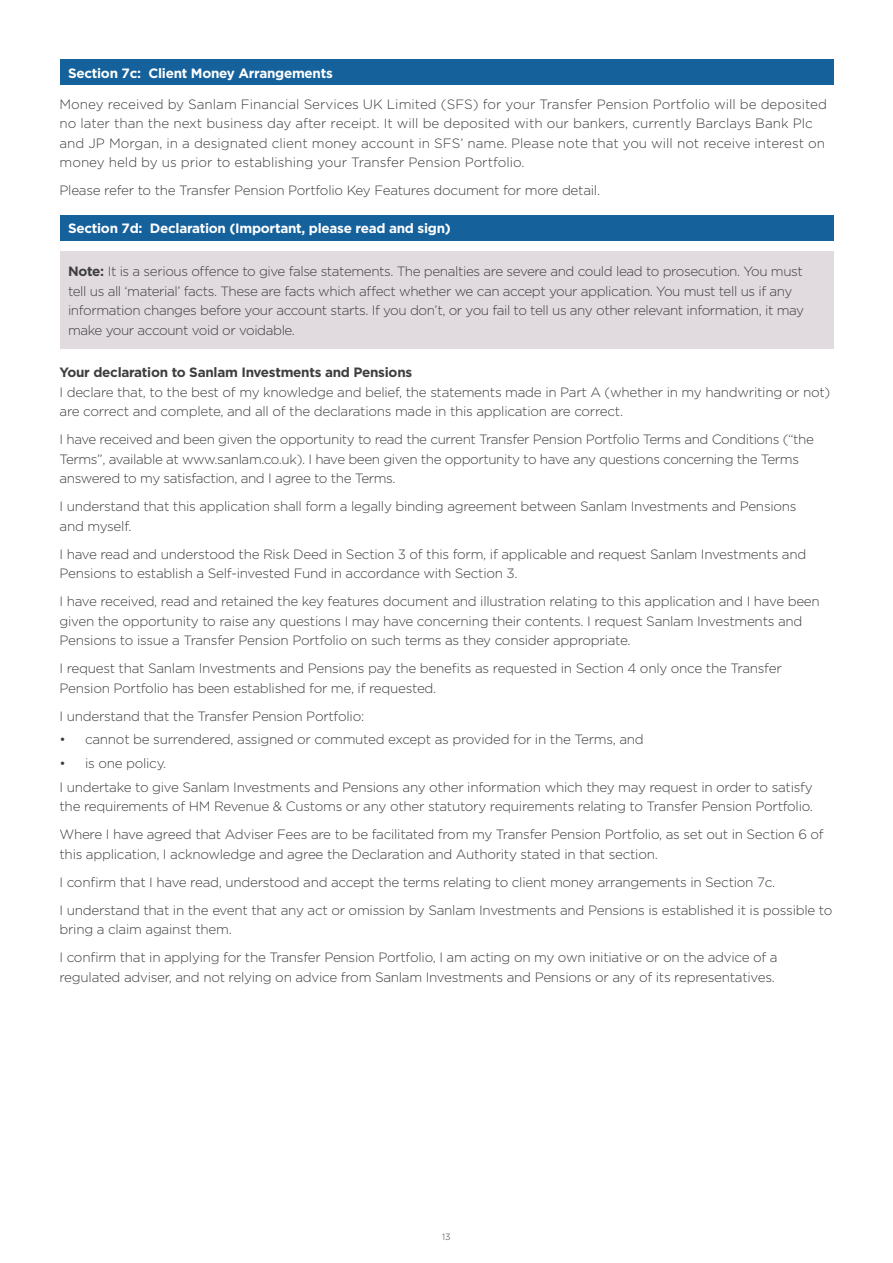
<style>
.page{position:relative;width:893px;height:1263px;background:#fff}
.page>*{position:absolute;margin:0;border:0;box-sizing:border-box;transform-origin:0 0}
.t1{font:300 13.5px/19.5px "Gotham";letter-spacing:-.02em;color:#3e3e3f}
.t2{font:300 13.5px/19.5px "Gotham";color:#3e3e3f}
.t3{font:700 13.5px "Gotham";letter-spacing:-.02em;color:#fff}
.t4{font:700 13.5px "Gotham";letter-spacing:-.02em;color:#3e3e3f}
.t5{font:300 9px "Gotham";color:#3e3e3f}
.s1{font-weight:700}
</style>
<div class="page">
<div style="left:60px;top:60px;width:773px;height:25px;background:#15619c"></div>
<div style="left:60px;top:215px;width:773px;height:25px;background:#15619c"></div>
<div style="left:60px;top:251px;width:773px;height:98px;background:#e1dbdf"></div>
<p class="t3" style="left:68px;top:64px;width:266px">Section 7c: Client Money Arrangements</p>
<p class="t2" style="left:60px;top:94px;width:769px">Money received by Sanlam Financial Services UK Limited (SFS) for your Transfer Pension Portfolio will be deposited no later than the next business day after receipt. It will be deposited with our bankers, currently Barclays Bank Plc and JP Morgan, in a designated client money account in SFS’ name. Please note that you will not receive interest on money held by us prior to establishing your Transfer Pension Portfolio.</p>
<p class="t1" style="left:60px;top:180px;width:542px">Please refer to the Transfer Pension Portfolio Key Features document for more detail.</p>
<p class="t3" style="left:68px;top:219px;width:384px">Section 7d: Declaration (Important, please read and sign)</p>
<p class="t1" style="left:68px;top:261px;width:738px"><span class="s1">Note:</span> It is a serious offence to give false statements. The penalties are severe and could lead to prosecution. You must tell us all ‘material’ facts. These are facts which affect whether we can accept your application. You must tell us if any information changes before your account starts. If you don’t, or you fail to tell us any other relevant information, it may make your account void or voidable.</p>
<p class="t4" style="left:60px;top:363px;width:354px">Your declaration to Sanlam Investments and Pensions</p>
<p class="t1" style="left:60px;top:382px;width:772px">I declare that, to the best of my knowledge and belief, the statements made in Part A (whether in my handwriting or not) are correct and complete, and all of the declarations made in this application are correct.</p>
<p class="t1" style="left:60px;top:429px;width:756px">I have received and been given the opportunity to read the current Transfer Pension Portfolio Terms and Conditions (“the<br>Terms”, available at www.sanlam.co.uk). I have been given the opportunity to have any questions concerning the Terms answered to my satisfaction, and I agree to the Terms.</p>
<p class="t1" style="left:60px;top:496px;width:739px">I understand that this application shall form a legally binding agreement between Sanlam Investments and Pensions and myself.</p>
<p class="t1" style="left:60px;top:544px;width:748px">I have read and understood the Risk Deed in Section 3 of this form, if applicable and request Sanlam Investments and<br>Pensions to establish a Self-invested Fund in accordance with Section 3.</p>
<p class="t1" style="left:60px;top:591px;width:762px">I have received, read and retained the key features document and illustration relating to this application and I have been given the opportunity to raise any questions I may have concerning their contents. I request Sanlam Investments and<br>Pensions to issue a Transfer Pension Portfolio on such terms as they consider appropriate.</p>
<p class="t1" style="left:60px;top:658px;width:724px">I request that Sanlam Investments and Pensions pay the benefits as requested in Section 4 only once the Transfer<br>Pension Portfolio has been established for me, if requested.</p>
<p class="t1" style="left:60px;top:706px;width:306px">I understand that the Transfer Pension Portfolio:</p>
<p class="t1" style="left:60px;top:729px;width:586px">• cannot be surrendered, assigned or commuted except as provided for in the Terms, and</p>
<p class="t1" style="left:60px;top:751px;width:755px;line-height:23.7px">• is one policy.<br>I undertake to give Sanlam Investments and Pensions any other information which they may request in order to satisfy</p>
<p class="t1" style="left:60px;top:792px;width:766px;line-height:28px">the requirements of HM Revenue &amp; Customs or any other statutory requirements relating to Transfer Pension Portfolio.<br>Where I have agreed that Adviser Fees are to be facilitated from my Transfer Pension Portfolio, as set out in Section 6 of</p>
<p class="t1" style="left:60px;top:840px;width:774px;line-height:28px">this application, I acknowledge and agree the Declaration and Authority stated in that section.<br>I confirm that I have read, understood and accept the terms relating to client money arrangements in Section 7c.<br>I understand that in the event that any act or omission by Sanlam Investments and Pensions is established it is possible to</p>
<p class="t1" style="left:60px;top:915px;width:720px;line-height:28px">bring a claim against them.<br>I confirm that in applying for the Transfer Pension Portfolio, I am acting on my own initiative or on the advice of a</p>
<p class="t1" style="left:60px;top:967px;width:717px">regulated adviser, and not relying on advice from Sanlam Investments and Pensions or any of its representatives.</p>
<p class="t5" style="left:442px;top:1231px;width:10px">13</p>
</div>
